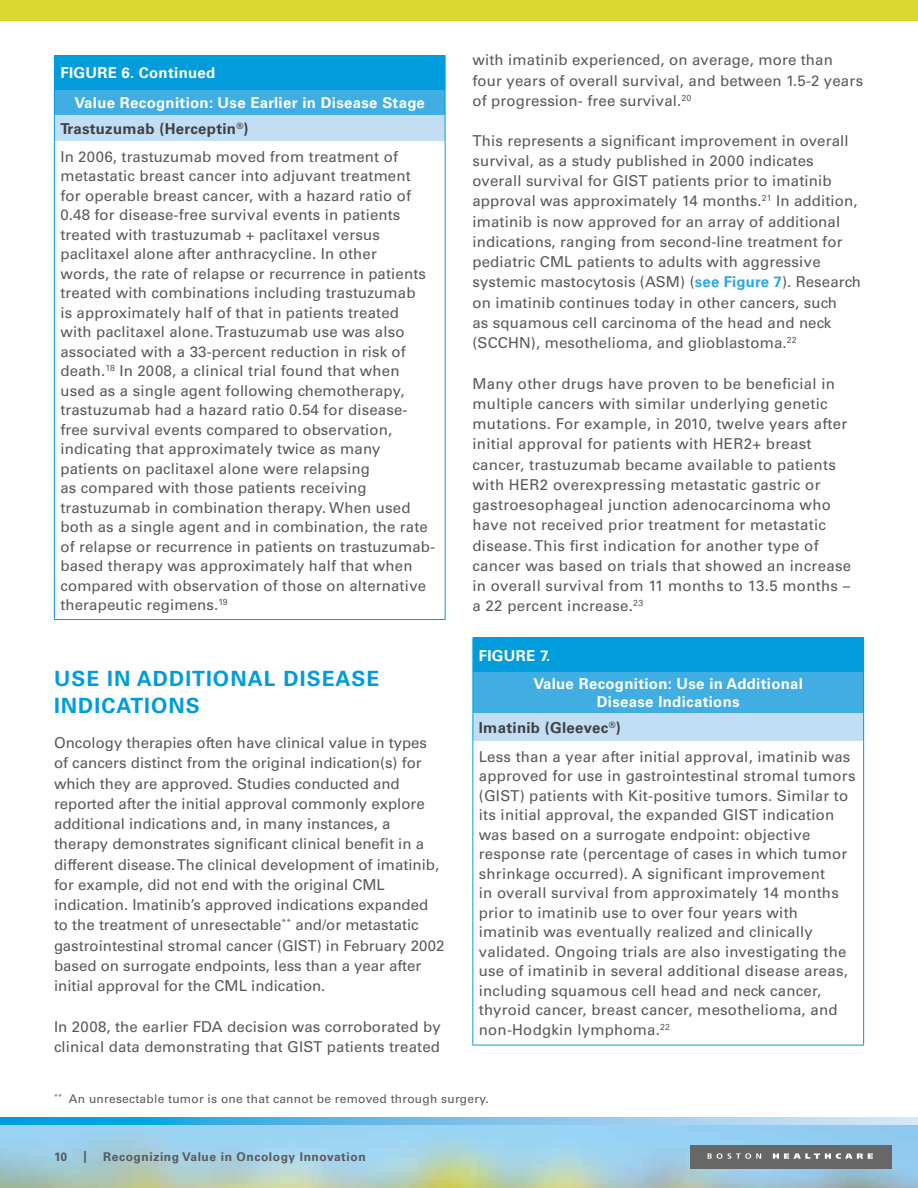
<style>
.page{position:relative;width:918px;height:1188px;background:#fff}
.page>*{position:absolute;margin:0;border:0;box-sizing:border-box;transform-origin:0 0}
.t1{font:700 21px/27px "Univers";letter-spacing:.05em;color:#009cdc}
.t2{font:15px/19.5px "Univers";letter-spacing:.01em;color:#58595b}
.t3{font:700 15px/30px "Univers";letter-spacing:.02em;color:#fff}
.t4{font:12px "Univers";letter-spacing:.02em;color:#58595b}
.t5{font:700 12px "Univers";letter-spacing:.05em;color:#58595b}
.s1{font-weight:700;color:#414042}
.s2{font-weight:700;color:#2aaae2}
.s3{color:#414042}
</style>
<div class="page">
<svg style="left:0;top:1118px;width:918px;height:7px"></svg>
<img style="left:0;top:1125px;width:918px;height:63px">
<div style="left:0;top:0;width:918px;height:21px;background:#dcd832"></div>
<div style="left:690px;top:1145px;width:201px;height:23px;background:#676767"></div>
<svg style="left:708px;top:1153px;width:53px;height:6px"></svg>
<svg style="left:773px;top:1153px;width:100px;height:6px"></svg>
<div style="left:54px;top:56px;width:391px;height:34px;background:#009cdc"></div>
<div style="left:54px;top:90px;width:391px;height:26px;background:#41aee3"></div>
<div style="left:54px;top:116px;width:391px;height:25px;background:#c2def4"></div>
<hr style="left:54px;top:55px;width:392px;height:1px;background:#009cdc">
<hr style="left:445px;top:56px;width:1px;height:34px;background:#009cdc">
<svg style="left:54px;top:90px;width:1px;height:51px"></svg>
<svg style="left:445px;top:90px;width:1px;height:51px"></svg>
<hr style="left:54px;top:141px;width:1px;height:478px;background:#009cdc">
<hr style="left:445px;top:141px;width:1px;height:478px;background:#009cdc">
<hr style="left:54px;top:619px;width:392px;height:1px;background:#009cdc">
<div style="left:473px;top:638px;width:391px;height:34px;background:#009cdc"></div>
<div style="left:473px;top:672px;width:391px;height:41px;background:#41aee3"></div>
<div style="left:473px;top:713px;width:391px;height:28px;background:#c2def4"></div>
<hr style="left:472px;top:638px;width:1px;height:34px;background:#009cdc">
<hr style="left:472px;top:672px;width:1px;height:41px;background:#009cdc">
<hr style="left:863px;top:672px;width:1px;height:41px;background:#009cdc">
<svg style="left:472px;top:713px;width:1px;height:28px"></svg>
<svg style="left:863px;top:713px;width:1px;height:28px"></svg>
<hr style="left:472px;top:741px;width:1px;height:304px;background:#009cdc">
<hr style="left:863px;top:741px;width:1px;height:304px;background:#009cdc">
<hr style="left:472px;top:1045px;width:392px;height:1px;background:#009cdc">
<p class="t3" style="left:75px;top:58px;width:352px;text-indent:-14px">FIGURE 6. Continued<br>Value Recognition: Use Earlier in Disease Stage</p>
<p class="t2" style="left:60px;top:115px;width:339px;line-height:27.8px"><span class="s1">Trastuzumab (Herceptin</span><sup>®</sup><span class="s1">)<br></span>In 2006, trastuzumab moved from treatment of</p>
<p class="t2" style="left:60px;top:166px;width:376px">metastatic breast cancer into adjuvant treatment<br>for operable breast cancer, with a hazard ratio of 0.48 for disease-free survival events in patients treated with trastuzumab + paclitaxel versus paclitaxel alone after anthracycline. In other<br>words, the rate of relapse or recurrence in patients treated with combinations including trastuzumab<br>is approximately half of that in patients treated<br>with paclitaxel alone. Trastuzumab use was also associated with a 33-percent reduction in risk of death.<sup>18</sup> In 2008, a clinical trial found that when used as a single agent following chemotherapy, trastuzumab had a hazard ratio 0.54 for disease&shy;free survival events compared to observation, indicating that approximately twice as many patients on paclitaxel alone were relapsing<br>as compared with those patients receiving trastuzumab in combination therapy. When used both as a single agent and in combination, the rate of relapse or recurrence in patients on trastuzumab&shy;based therapy was approximately half that when compared with observation of those on alternative therapeutic regimens.<sup>19</sup></p>
<h1 class="t1" style="left:54px;top:665px;width:327px">USE IN ADDITIONAL DISEASE<br>INDICATIONS</h1>
<p class="t2" style="left:54px;top:733px;width:392px;line-height:20.2px">Oncology therapies often have clinical value in types of cancers distinct from the original indication(s) for which they are approved. Studies conducted and reported after the initial approval commonly explore additional indications and, in many instances, a therapy demonstrates significant clinical benefit in a different disease. The clinical development of imatinib, for example, did not end with the original CML indication. Imatinib’s approved indications expanded to the treatment of unresectable<sup>**</sup> and/or metastatic gastrointestinal stromal cancer (GIST) in February 2002 based on surrogate endpoints, less than a year after initial approval for the CML indication.</p>
<p class="t2" style="left:54px;top:1016px;width:388px;line-height:20.2px">In 2008, the earlier FDA decision was corroborated by clinical data demonstrating that GIST patients treated</p>
<p class="t2" style="left:473px;top:50px;width:392px;line-height:20.2px">with imatinib experienced, on average, more than four years of overall survival, and between 1.5-2 years of progression- free survival.<sup>20</sup></p>
<p class="t2" style="left:472px;top:130px;width:390px;line-height:20.2px">This represents a significant improvement in overall survival, as a study published in 2000 indicates overall survival for GIST patients prior to imatinib approval was approximately 14 months.<sup>21</sup> In addition, imatinib is now approved for an array of additional indications, ranging from second-line treatment for pediatric CML patients to adults with aggressive systemic mastocytosis (ASM) (<span class="s2">see Figure 7</span>). Research on imatinib continues today in other cancers, such<br>as squamous cell carcinoma of the head and neck (SCCHN), mesothelioma, and glioblastoma.<sup>22</sup></p>
<p class="t2" style="left:472px;top:373px;width:380px;line-height:20.2px">Many other drugs have proven to be beneficial in multiple cancers with similar underlying genetic mutations. For example, in 2010, twelve years after initial approval for patients with HER2+ breast cancer, trastuzumab became available to patients with HER2 overexpressing metastatic gastric or gastroesophageal junction adenocarcinoma who have not received prior treatment for metastatic disease. This first indication for another type of cancer was based on trials that showed an increase in overall survival from 11 months to 13.5 months – a 22 percent increase.<sup>23</sup></p>
<p class="t3" style="left:533px;top:641px;width:271px;line-height:28.7px;text-indent:-54px">FIGURE 7.<br>Value Recognition: Use in Additional</p>
<p class="t3" style="left:479px;top:689px;width:262px;line-height:25.3px;text-indent:118px">Disease Indications<br><span class="s3">Imatinib (Gleevec</span><sup>®</sup><span class="s3">)</span></p>
<p class="t2" style="left:479px;top:747px;width:378px">Less than a year after initial approval, imatinib was approved for use in gastrointestinal stromal tumors (GIST) patients with Kit-positive tumors. Similar to its initial approval, the expanded GIST indication was based on a surrogate endpoint: objective response rate (percentage of cases in which tumor shrinkage occurred). A significant improvement<br>in overall survival from approximately 14 months prior to imatinib use to over four years with imatinib was eventually realized and clinically validated. Ongoing trials are also investigating the use of imatinib in several additional disease areas, including squamous cell head and neck cancer, thyroid cancer, breast cancer, mesothelioma, and non-Hodgkin lymphoma.<sup>22</sup></p>
<p class="t4" style="left:54px;top:1091px;width:436px"><sup>**</sup> An unresectable tumor is one that cannot be removed through surgery.</p>
<p class="t5" style="left:54px;top:1150px;width:15px">10</p>
<p class="t5" style="left:84px;top:1148px;width:5px">|</p>
<p class="t5" style="left:103px;top:1150px;width:264px">Recognizing Value in Oncology Innovation</p>
</div>
